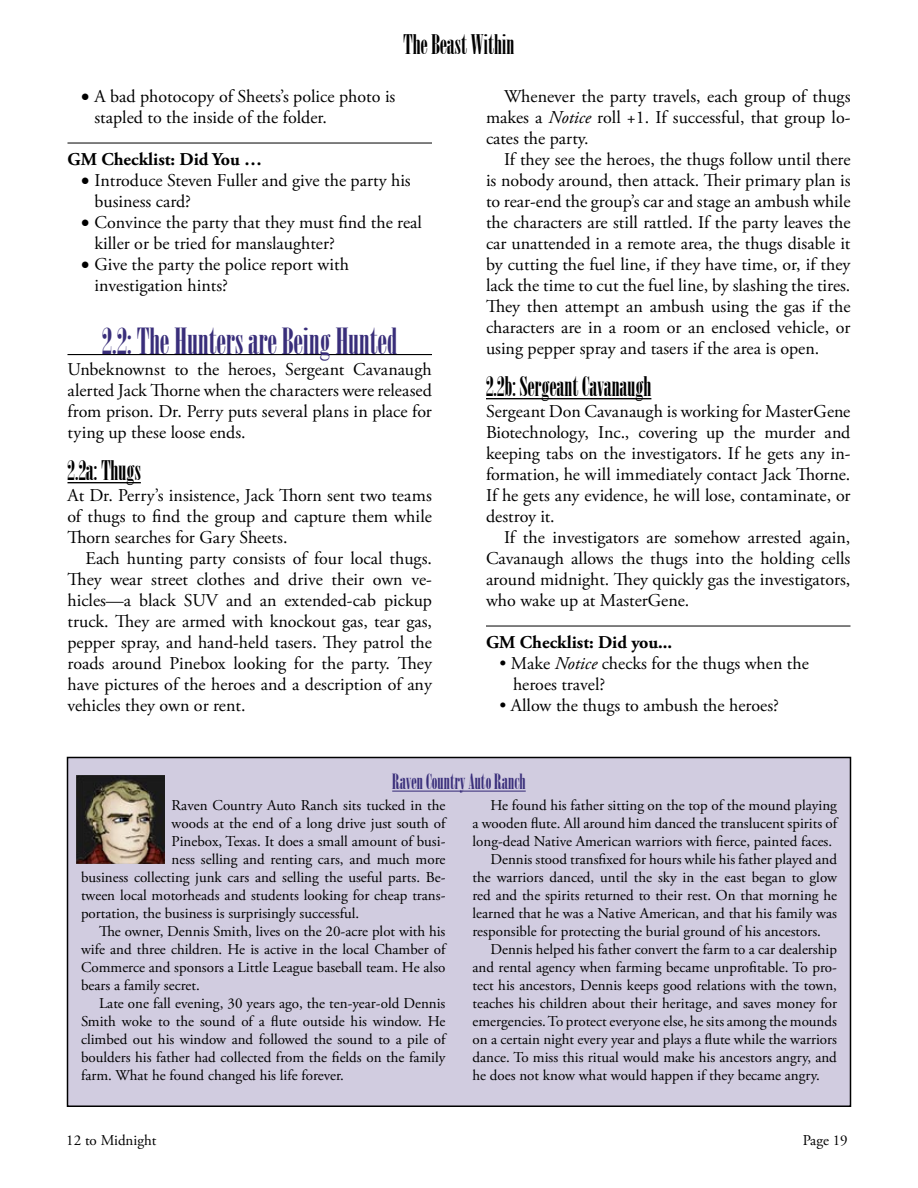
<style>
.page{position:relative;width:918px;height:1188px;background:#fff}
.page>*{position:absolute;margin:0;border:0;box-sizing:border-box;transform-origin:0 0}
.Heading_2{font:36px "Onyx";color:#392e7a}
.Heading_3{font:27px "Onyx";color:#000}
.Sidebar_Header{font:21px "Onyx";color:#392e7a}
.Normal_First_Graf{font:18px/21px "Adobe Garamond Pro";color:#000;text-align:justify}
.Bulleted{font:18px/21px "Adobe Garamond Pro";color:#000}
.Heading_5{font:700 18px "Adobe Garamond Pro";color:#000}
.Sidebar{font:15px/18px "Adobe Garamond Pro";color:#000;text-align:justify}
.Sidebar_First_Graf{font:15px "Adobe Garamond Pro";color:#000}
.s1{font-style:italic}
</style>
<div class="page">
<hr style="left:68px;top:143px;width:364px;height:1px;background:#000">
<hr style="left:68px;top:354px;width:364px;height:1px;background:#000">
<hr style="left:68px;top:482px;width:73px;height:1px;background:#000">
<hr style="left:486px;top:398px;width:165px;height:1px;background:#000">
<hr style="left:486px;top:626px;width:364px;height:1px;background:#000">
<div style="left:68px;top:757px;width:782px;height:349px;background:#d1cce0"></div>
<div style="left:67px;top:757px;width:784px;height:350px;border:2px solid #000"></div>
<hr style="left:392px;top:791px;width:134px;height:1px;background:#392e7a">
<img style="left:76px;top:776px;width:89px;height:88px">
<h2 class="Heading_3" style="left:403px;top:29px;width:113px">The Beast Within</h2>
<p class="Bulleted" style="left:94px;top:86px;width:302px;text-indent:-14px">• A bad photocopy of Sheets’s police photo is stapled to the inside of the folder.</p>
<p class="Heading_5" style="left:68px;top:149px;width:196px">GM Checklist: Did You …</p>
<p class="Bulleted" style="left:94px;top:170px;width:318px;text-indent:-14px">• Introduce Steven Fuller and give the party his business card?</p>
<p class="Bulleted" style="left:94px;top:212px;width:329px;text-indent:-14px">• Convince the party that they must find the real killer or be tried for manslaughter?</p>
<p class="Bulleted" style="left:94px;top:254px;width:256px;text-indent:-14px">• Give the party the police report with investigation hints?</p>
<p class="Heading_2" style="left:102px;top:320px;width:297px">2.2: The Hunters are Being Hunted</p>
<p class="Normal_First_Graf" style="left:68px;top:359px;width:366px">Unbeknownst to the heroes, Sergeant Cavanaugh alerted Jack Thorne when the characters were released from prison. Dr. Perry puts several plans in place for tying up these loose ends.</p>
<p class="Heading_3" style="left:68px;top:455px;width:75px">2.2a: Thugs</p>
<p class="Normal_First_Graf" style="left:68px;top:485px;width:366px">At Dr. Perry’s insistence, Jack Thorn sent two teams of thugs to find the group and capture them while Thorn searches for Gary Sheets.</p>
<p class="Normal_First_Graf" style="left:68px;top:548px;width:366px;text-indent:18px">Each hunting party consists of four local thugs.<br>They wear street clothes and drive their own ve&shy;hicles—a black SUV and an extended-cab pickup truck. They are armed with knockout gas, tear gas, pepper spray, and hand-held tasers. They patrol the roads around Pinebox looking for the party. They have pictures of the heroes and a description of any vehicles they own or rent.</p>
<p class="Normal_First_Graf" style="left:486px;top:86px;width:366px;text-indent:18px">Whenever the party travels, each group of thugs makes a <span class="s1">Notice</span> roll +1. If successful, that group lo&shy;cates the party.</p>
<p class="Normal_First_Graf" style="left:486px;top:149px;width:366px;text-indent:18px">If they see the heroes, the thugs follow until there is nobody around, then attack. Their primary plan is to rear-end the group’s car and stage an ambush while the characters are still rattled. If the party leaves the car unattended in a remote area, the thugs disable it by cutting the fuel line, if they have time, or, if they lack the time to cut the fuel line, by slashing the tires.<br>They then attempt an ambush using the gas if the characters are in a room or an enclosed vehicle, or using pepper spray and tasers if the area is open.</p>
<p class="Heading_3" style="left:486px;top:371px;width:167px">2.2b: Sergeant Cavanaugh</p>
<p class="Normal_First_Graf" style="left:486px;top:401px;width:366px">Sergeant Don Cavanaugh is working for MasterGene Biotechnology, Inc., covering up the murder and keeping tabs on the investigators. If he gets any in&shy;formation, he will immediately contact Jack Thorne.<br>If he gets any evidence, he will lose, contaminate, or destroy it.</p>
<p class="Normal_First_Graf" style="left:486px;top:527px;width:366px;text-indent:18px">If the investigators are somehow arrested again, Cavanaugh allows the thugs into the holding cells around midnight. They quickly gas the investigators, who wake up at MasterGene.</p>
<p class="Heading_5" style="left:486px;top:632px;width:188px">GM Checklist: Did you...</p>
<p class="Bulleted" style="left:513px;top:653px;width:297px;text-indent:-14px">• Make <span class="s1">Notice</span> checks for the thugs when the heroes travel?</p>
<p class="Bulleted" style="left:500px;top:695px;width:281px">• Allow the thugs to ambush the heroes?</p>
<p class="Sidebar_Header" style="left:392px;top:769px;width:135px">Raven Country Auto Ranch</p>
<p class="Sidebar_First_Graf" style="left:172px;top:796px;width:275px">Raven Country Auto Ranch sits tucked in the</p>
<p class="Sidebar_First_Graf" style="left:172px;top:814px;width:275px">woods at the end of a long drive just south of</p>
<p class="Sidebar_First_Graf" style="left:172px;top:832px;width:275px">Pinebox, Texas. It does a small amount of busi-</p>
<p class="Sidebar_First_Graf" style="left:172px;top:850px;width:275px">ness selling and renting cars, and much more</p>
<p class="Sidebar_First_Graf" style="left:81px;top:868px;width:366px">business collecting junk cars and selling the useful parts. Be-</p>
<p class="Sidebar_First_Graf" style="left:81px;top:886px;width:366px">tween local motorheads and students looking for cheap trans-</p>
<p class="Sidebar_First_Graf" style="left:81px;top:904px;width:280px">portation, the business is surprisingly successful.</p>
<p class="Sidebar" style="left:81px;top:923px;width:366px;text-indent:18px">The owner, Dennis Smith, lives on the 20-acre plot with his wife and three children. He is active in the local Chamber of Commerce and sponsors a Little League baseball team. He also bears a family secret.</p>
<p class="Sidebar" style="left:81px;top:995px;width:366px;text-indent:18px">Late one fall evening, 30 years ago, the ten-year-old Dennis Smith woke to the sound of a flute outside his window. He climbed out his window and followed the sound to a pile of boulders his father had collected from the fields on the family farm. What he found changed his life forever.</p>
<p class="Sidebar" style="left:472px;top:797px;width:366px;text-indent:18px">He found his father sitting on the top of the mound playing a wooden flute. All around him danced the translucent spirits of long-dead Native American warriors with fierce, painted faces.</p>
<p class="Sidebar" style="left:472px;top:851px;width:366px;text-indent:18px">Dennis stood transfixed for hours while his father played and the warriors danced, until the sky in the east began to glow red and the spirits returned to their rest. On that morning he learned that he was a Native American, and that his family was responsible for protecting the burial ground of his ancestors.</p>
<p class="Sidebar" style="left:472px;top:941px;width:366px;text-indent:18px">Dennis helped his father convert the farm to a car dealership and rental agency when farming became unprofitable. To pro&shy;tect his ancestors, Dennis keeps good relations with the town, teaches his children about their heritage, and saves money for emergencies. To protect everyone else, he sits among the mounds on a certain night every year and plays a flute while the warriors dance. To miss this ritual would make his ancestors angry, and he does not know what would happen if they became angry.</p>
<p class="Sidebar" style="left:66px;top:1132px;width:92px">12 to Midnight</p>
<p class="Sidebar" style="left:803px;top:1132px;width:47px">Page 19</p>
</div>
